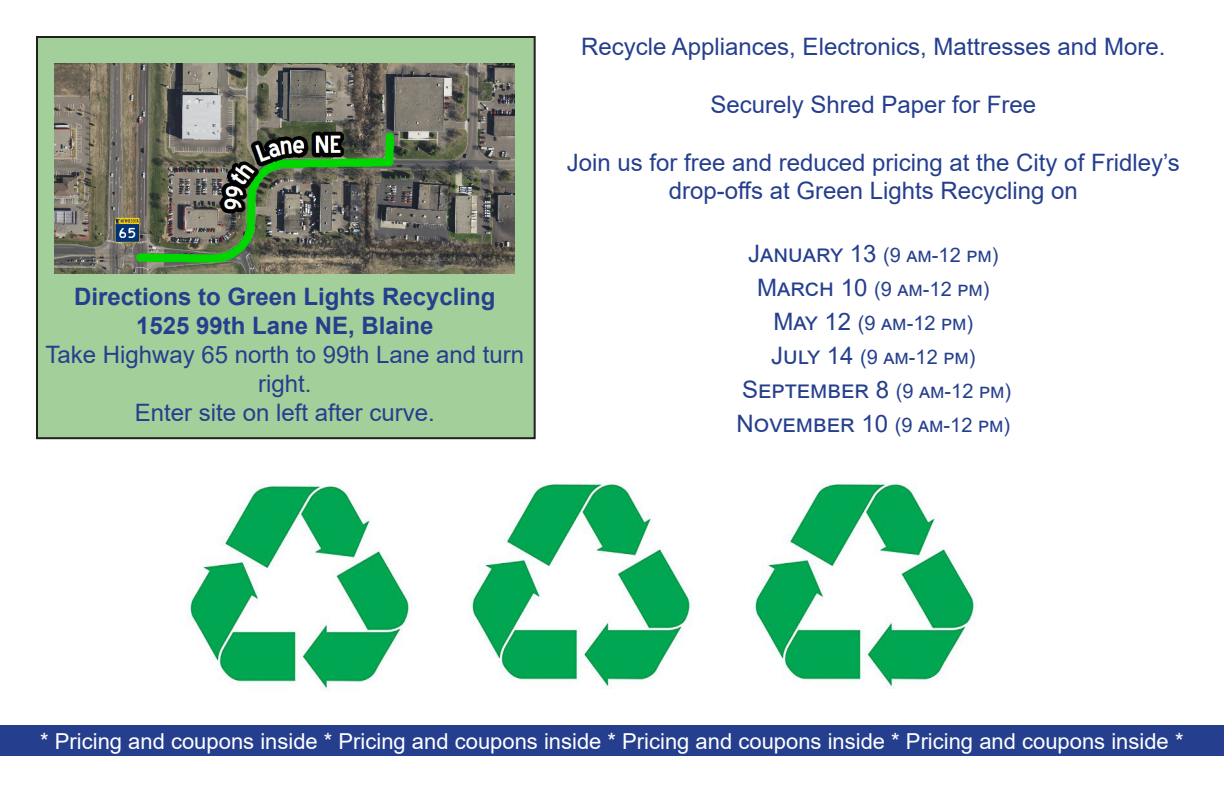
<style>
.page{position:relative;width:1224px;height:792px;background:#fff}
.page>*{position:absolute;margin:0;border:0;box-sizing:border-box;transform-origin:0 0}
.t1{font:24px/28.8px "Arial";color:#253f8e;text-align:center}
.t2{font:700 24px "Arial";color:#253f8e}
.t3{font:22px "Arial";color:#fff}
.t4{font:20px "Arial";color:#253f8e}
.s1{font-size:24px}
.s2{font-size:20px}
</style>
<div class="page">
<div style="left:0;top:725px;width:1224px;height:31px;background:#253f8e"></div>
<div style="left:37px;top:37px;width:498px;height:401px;background:#a3cf9a"></div>
<div style="left:36px;top:36px;width:500px;height:403px;border:2px solid #231f20"></div>
<img style="left:188px;top:485px;width:223px;height:206px">
<img style="left:470px;top:483px;width:223px;height:206px">
<img style="left:753px;top:483px;width:224px;height:206px">
<img style="left:55px;top:63px;width:459px;height:211px">
<p class="t2" style="left:74px;top:280px;width:423px">Directions to Green Lights Recycling</p>
<p class="t2" style="left:136px;top:309px;width:299px">1525 99th Lane NE, Blaine</p>
<p class="t1" style="left:45px;top:340px;width:480px">Take Highway 65 north to 99th Lane and turn right.</p>
<p class="t1" style="left:135px;top:398px;width:302px">Enter site on left after curve.</p>
<p class="t1" style="left:581px;top:32px;width:586px">Recycle Appliances, Electronics, Mattresses and More.</p>
<p class="t1" style="left:711px;top:90px;width:327px">Securely Shred Paper for Free</p>
<p class="t1" style="left:567px;top:148px;width:615px">Join us for free and reduced pricing at the City of Fridley’s drop-offs at Green Lights Recycling on</p>
<p class="t4" style="left:748px;top:241px;width:252px"><span class="s1">January 13</span> (9 am-12 pm)</p>
<p class="t4" style="left:757px;top:275px;width:234px"><span class="s1">March 10</span> (9 am-12 pm)</p>
<p class="t4" style="left:773px;top:309px;width:201px"><span class="s1">May 12</span> (9 am-12 pm)</p>
<p class="t4" style="left:771px;top:343px;width:206px"><span class="s1">July 14</span> (9 am-12 pm)</p>
<p class="t1" style="left:742px;top:375px;width:271px">September 8 <span class="s2">(9 am-12 pm)</span></p>
<p class="t1" style="left:736px;top:409px;width:275px">November 10 <span class="s2">(9 am-12 pm)</span></p>
<p class="t3" style="left:40px;top:726px;width:1145px">* Pricing and coupons inside * Pricing and coupons inside * Pricing and coupons inside * Pricing and coupons inside *</p>
</div>
